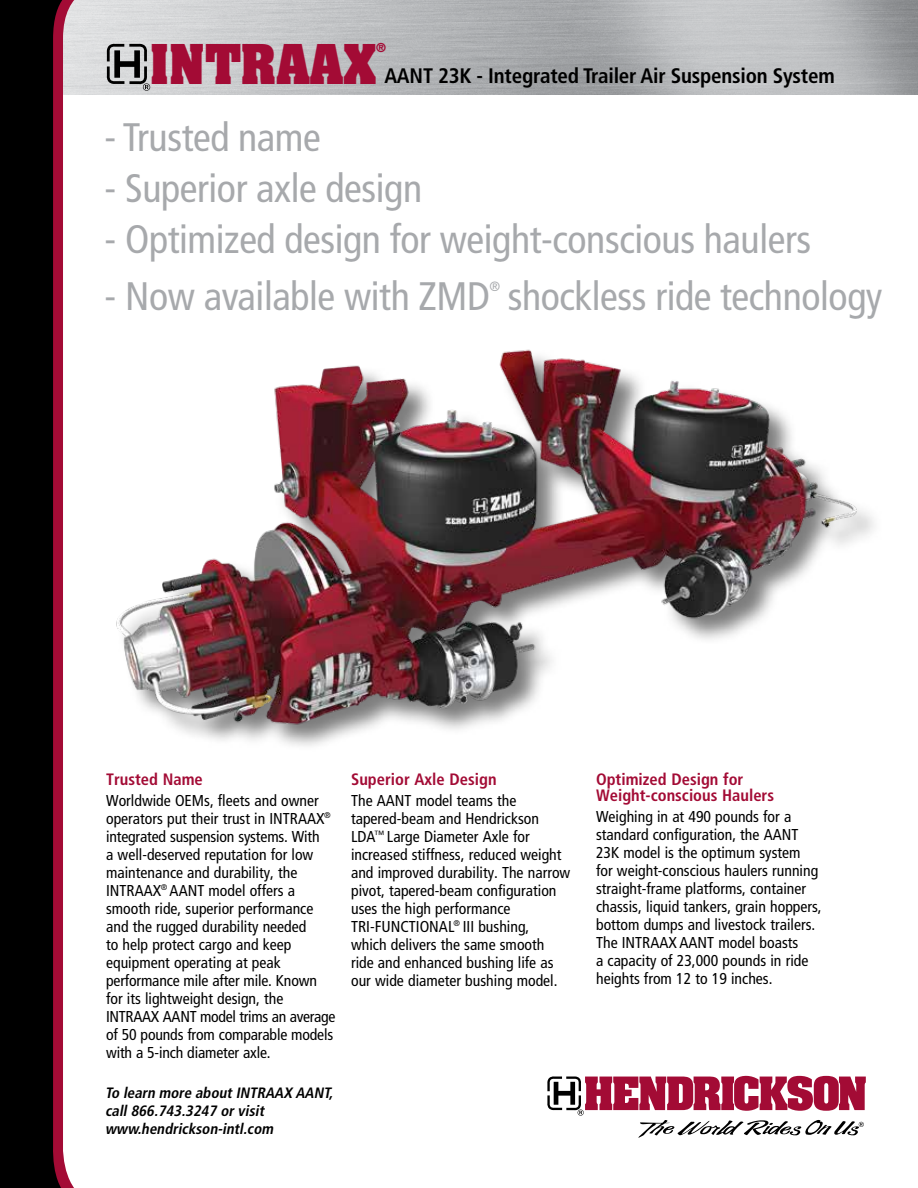
<style>
.page{position:relative;width:918px;height:1188px;background:#fff}
.page>*{position:absolute;margin:0;border:0;box-sizing:border-box;transform-origin:0 0}
.t1{font:700 46.65px "Aachen Std";color:#a30b35}
.t2{font:condensed 39.75px "Frutiger LT Std";letter-spacing:-.01em;color:#a7a9ac}
.t3{font:700 condensed 21px "Frutiger LT Std";letter-spacing:-.01em;color:#000}
.t4{font:700 condensed 16.5px/16.5px "Frutiger LT Std";color:#a30b35}
.t5{font:condensed 15.75px/18px "Frutiger LT Std";color:#000}
.t6{font:italic 700 condensed 15px/18px "Frutiger LT Std";color:#000}
.t7{font:condensed 13.5px "Frutiger LT Std";color:#a7a9ac}
.t8{font:700 10.5px "Aachen Std";color:#a30b35}
</style>
<div class="page">
<svg style="left:547px;top:1076px;width:319px;height:62px"></svg>
<svg style="left:107px;top:44px;width:43px;height:47px;background:#89898a"></svg>
<svg style="left:92px;top:0;width:8px;height:95px"></svg>
<svg style="left:0;top:0;width:92px;height:1188px;fill:#000"></svg>
<div style="left:118px;top:350px;width:765px;height:401px;background:#000;opacity:.51"></div>
<img style="left:116px;top:349px;width:748px;height:383px">
<h1 class="t1" style="left:150px;top:30px;width:228px">INTRAAX</h1>
<p class="t8" style="left:376px;top:40px;width:11px">®</p>
<h3 class="t3" style="left:384px;top:63px;width:452px">AANT 23K - Integrated Trailer Air Suspension System</h3>
<h2 class="t2" style="left:105px;top:114px;width:218px">- Trusted name</h2>
<h2 class="t2" style="left:105px;top:165px;width:319px">- Superior axle design</h2>
<h2 class="t2" style="left:105px;top:216px;width:708px">- Optimized design for weight-conscious haulers</h2>
<h2 class="t2" style="left:105px;top:273px;width:779px">- Now available with ZMD shockless ride technology</h2>
<p class="t7" style="left:490px;top:278px;width:12px">®</p>
<p class="t4" style="left:106px;top:771px;width:98px">Trusted Name</p>
<p class="t5" style="left:106px;top:791px;width:231px">Worldwide OEMs, fleets and owner operators put their trust in INTRAAX<sup>® </sup>integrated suspension systems. With<br>a well-deserved reputation for low maintenance and durability, the INTRAAX<sup>®</sup> AANT model offers a smooth ride, superior performance and the rugged durability needed<br>to help protect cargo and keep equipment operating at peak performance mile after mile. Known for its lightweight design, the INTRAAX AANT model trims an average of 50 pounds from comparable models with a 5-inch diameter axle.</p>
<p class="t6" style="left:105px;top:1084px;width:233px">To learn more aboutINTRAAX AANT, call866.743.3247 orvisit www.hendrickson-intl.com</p>
<p class="t4" style="left:351px;top:771px;width:147px">Superior Axle Design</p>
<p class="t5" style="left:351px;top:791px;width:221px">The AANT model teams the tapered-beam and Hendrickson<br>LDA<sup>™</sup> Large Diameter Axle for increased stiffness, reduced weight and improved durability. The narrow pivot, tapered-beam configuration uses the high performance<br>TRI-FUNCTIONAL<sup>®</sup> III bushing,<br>which delivers the same smooth ride and enhanced bushing life as our wide diameter bushing model.</p>
<p class="t4" style="left:596px;top:771px;width:180px">Optimized Design for<br>Weight-conscious Haulers</p>
<p class="t5" style="left:596px;top:808px;width:227px">Weighing in at 490 pounds for a standard configuration, the AANT 23K model is the optimum system<br>for weight-conscious haulers running straight-frame platforms, container chassis, liquid tankers, grain hoppers, bottom dumps and livestock trailers.<br>The INTRAAX AANT model boasts<br>a capacity of 23,000 pounds in ride heights from 12 to 19 inches.</p>
</div>
